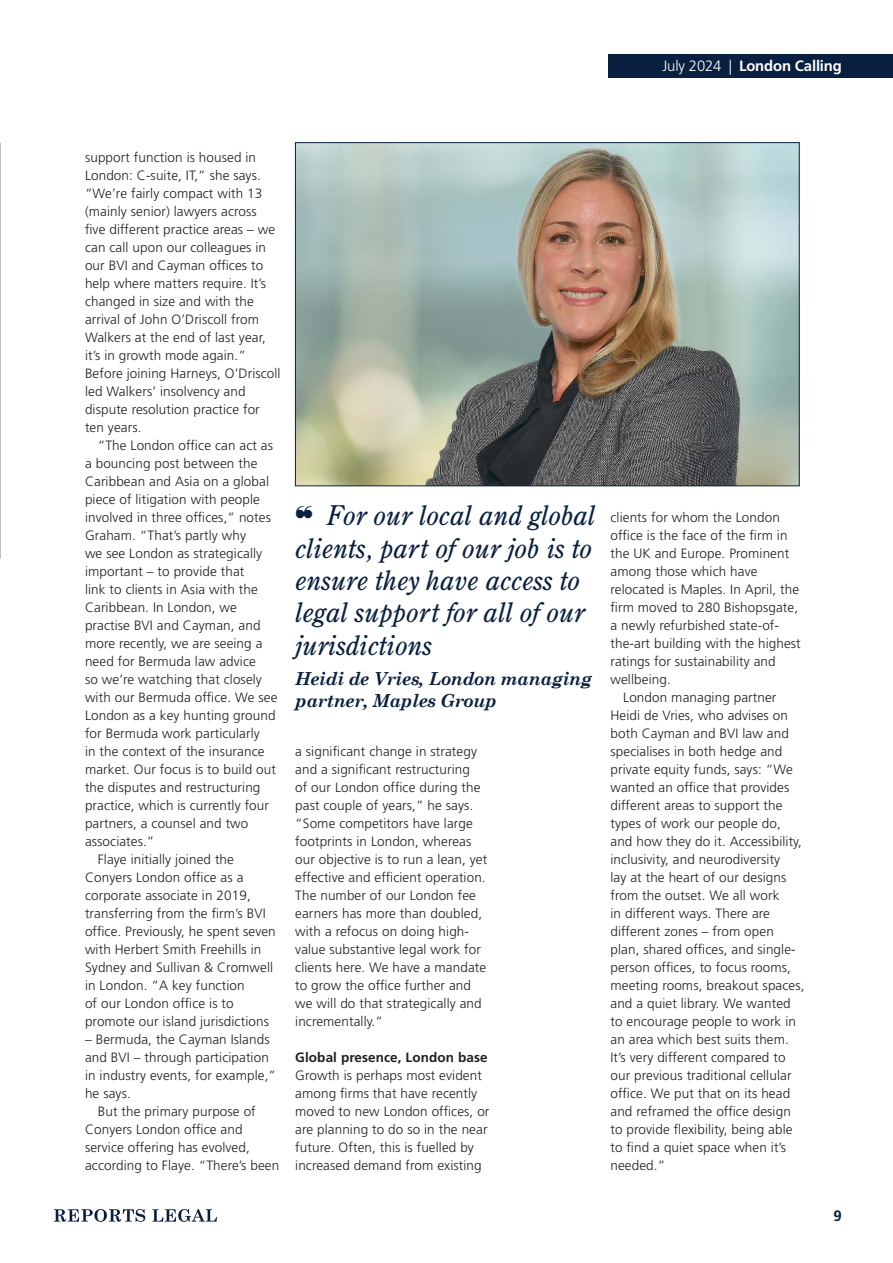
<style>
.page{position:relative;width:893px;height:1263px;background:#fff}
.page>*{position:absolute;margin:0;border:0;box-sizing:border-box;transform-origin:0 0}
.Pullquote{font:italic 27px/32.4px "Century Old Style Std";color:#0a2040}
.Pullquote-2{font:italic 700 18px/21.6px "Century Schoolbook";letter-spacing:-.02em;color:#0a2040}
.t1{font:700 15px "Frutiger LT Std";letter-spacing:-.01em;color:#fff}
.t2{font:700 15px "Frutiger LT Std";color:#0a2040}
.Par_no_indent{font:300 13.5px/18px "Frutiger LT Std";letter-spacing:.01em;color:#231f20}
.Crosshead{font:700 13.5px "Frutiger LT Std";letter-spacing:.01em;color:#231f20}
.s1{font-weight:300}
</style>
<div class="page">
<div style="left:608px;top:54px;width:285px;height:23px;background:#0a2040"></div>
<svg style="left:54px;top:1209px;width:91px;height:13px"></svg>
<svg style="left:152px;top:1209px;width:65px;height:13px"></svg>
<img style="left:297px;top:144px;width:500px;height:340px">
<img style="left:0;top:142px;width:1px;height:416px">
<p class="t1" style="left:662px;top:57px;width:181px"><span class="s1">July 2024 |</span> London Calling</p>
<p class="Par_no_indent" style="left:85px;top:149px;width:197px">support function is housed in<br>London: C-suite, IT,” she says. “We’re fairly compact with 13 (mainly senior) lawyers across<br>five different practice areas – we can call upon our colleagues in our BVI and Cayman offices to help where matters require. It’s changed in size and with the arrival of John O’Driscoll from<br>Walkers at the end of last year, it’s in growth mode again.”<br>Before joining Harneys, O’Driscoll led Walkers’ insolvency and dispute resolution practice for ten years.</p>
<p class="Par_no_indent" style="left:85px;top:437px;width:194px;text-indent:13px">“The London office can act as a bouncing post between the<br>Caribbean and Asia on a global piece of litigation with people involved in three offices,” notes<br>Graham. “That’s partly why<br>we see London as strategically important – to provide that<br>link to clients in Asia with the<br>Caribbean. In London, we practise BVI and Cayman, and more recently, we are seeing a need for Bermuda law advice<br>so we’re watching that closely with our Bermuda office. We see<br>London as a key hunting ground for Bermuda work particularly<br>in the context of the insurance market. Our focus is to build out the disputes and restructuring practice, which is currently four partners, a counsel and two associates.”</p>
<p class="Par_no_indent" style="left:85px;top:851px;width:192px;text-indent:13px">Flaye initially joined the<br>Conyers London office as a corporate associate in 2019, transferring from the firm’s BVI office. Previously, he spent seven with Herbert Smith Freehills in<br>Sydney and Sullivan &amp; Cromwell in London. “A key function<br>of our London office is to promote our island jurisdictions</p>
<p class="Par_no_indent" style="left:85px;top:1031px;width:192px">– Bermuda, the Cayman Islands and BVI – through participation in industry events, for example,” he says.</p>
<p class="Par_no_indent" style="left:85px;top:1103px;width:196px;text-indent:13px">But the primary purpose of<br>Conyers London office and service offering has evolved, according to Flaye. “There’s been</p>
<p class="Pullquote" style="left:295px;top:499px;width:301px">❝ For our local and global clients, part of our job is to ensure they have access to legal support for all of our jurisdictions</p>
<p class="Pullquote-2" style="left:295px;top:667px;width:298px">Heidi de Vries, London managing partner, Maples Group</p>
<p class="Par_no_indent" style="left:295px;top:743px;width:193px">a significant change in strategy and a significant restructuring<br>of our London office during the past couple of years,” he says. “Some competitors have large footprints in London, whereas our objective is to run a lean, yet effective and efficient operation.<br>The number of our London fee earners has more than doubled, with a refocus on doing high&shy;value substantive legal work for clients here. We have a mandate to grow the office further and we will do that strategically and incrementally.”</p>
<p class="Crosshead" style="left:295px;top:1049px;width:194px">Global presence, London base</p>
<p class="Par_no_indent" style="left:295px;top:1067px;width:196px">Growth is perhaps most evident among firms that have recently moved to new London offices, or are planning to do so in the near future. Often, this is fuelled by increased demand from existing</p>
<p class="Par_no_indent" style="left:610px;top:509px;width:192px">clients for whom the London office is the face of the firm in the UK and Europe. Prominent among those which have relocated is Maples. In April, the firm moved to 280 Bishopsgate, a newly refurbished state-of&shy;the-art building with the highest ratings for sustainability and wellbeing.</p>
<p class="Par_no_indent" style="left:610px;top:689px;width:196px;text-indent:13px">London managing partner<br>Heidi de Vries, who advises on both Cayman and BVI law and specialises in both hedge and private equity funds, says: “We wanted an office that provides different areas to support the types of work our people do, and how they do it. Accessibility, inclusivity, and neurodiversity<br>lay at the heart of our designs from the outset. We all work<br>in different ways. There are different zones – from open plan, shared offices, and single&shy;person offices, to focus rooms, meeting rooms, breakout spaces, and a quiet library. We wanted to encourage people to work in an area which best suits them.<br>It’s very different compared to our previous traditional cellular office. We put that on its head and reframed the office design to provide flexibility, being able to find a quiet space when it’s needed.”</p>
<p class="t2" style="left:834px;top:1207px;width:10px">9</p>
</div>
